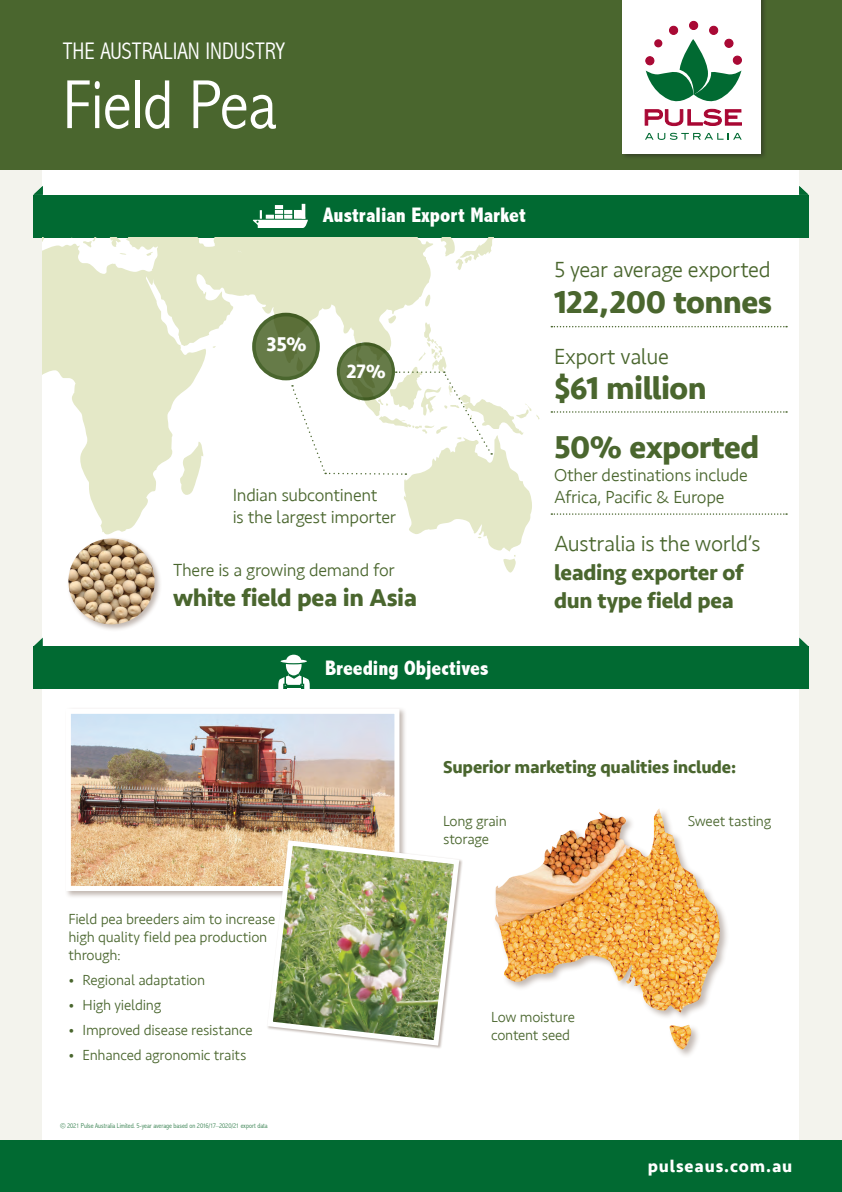
<style>
.page{position:relative;width:842px;height:1192px;background:#f3f3ed}
.page>*{position:absolute;margin:0;border:0;box-sizing:border-box;transform-origin:0 0}
.t1{font:300 condensed 70px "Abadi";color:#fff}
._2__Body_Copy{font:700 32.8px "Seravek";letter-spacing:-.015em;color:#4a662e}
._2__Body_Copy-2{font:700 32.5px "Seravek";letter-spacing:-.015em;color:#4a662e}
._2__Body_Copy-3{font:700 25px "Seravek";letter-spacing:-.015em;color:#4a662e}
.t2{font:300 condensed 24px "Abadi";color:#fff}
._2__Body_Copy-4{font:700 22.5px/28.5px "Seravek";letter-spacing:-.01em;color:#4a662e}
._2__Body_Copy-5{font:300 22.5px "Seravek";letter-spacing:-.02em;color:#4a662e}
.t3{font:800 condensed 21px "Abadi";color:#fff}
._2__Body_Copy-6{font:700 20.5px "Seravek";color:#fff}
._2__Body_Copy-7{font:700 20px "Seravek";color:#fff}
._2__Body_Copy-8{font:300 18px/21.6px "Seravek";letter-spacing:-.015em;color:#4a662e}
._2__Body_Copy-9{font:700 18px "Seravek";letter-spacing:-.01em;color:#4a662e}
.t4{font:700 17.5px "Seravek";letter-spacing:.05em;color:#fff}
._2__Body_Copy-10{font:300 15px/18px "Seravek";letter-spacing:-.015em;color:#4a662e}
.t5{font:300 condensed 7px "Abadi";letter-spacing:-.005em;color:#36804f}
.s1{font-weight:300}
</style>
<div class="page">
<div style="left:43px;top:170px;width:756px;height:971px;background:#fff"></div>
<div style="left:33px;top:646px;width:775px;height:43px;background:#016a32"></div>
<svg style="left:799px;top:638px;width:9px;height:8px"></svg>
<svg style="left:278px;top:655px;width:32px;height:34px"></svg>
<svg style="left:34px;top:638px;width:9px;height:8px"></svg>
<div style="left:0;top:0;width:842px;height:170px;background:#4a662e"></div>
<div style="left:0;top:1141px;width:842px;height:51px;background:#016a32"></div>
<div style="left:620px;top:0;width:148px;height:160px;background:#231f20;opacity:.5"></div>
<div style="left:622px;top:0;width:139px;height:154px;background:#fff"></div>
<div style="left:689px;top:21px;width:9px;height:9px;background:#a90a35;border-radius:50%"></div>
<div style="left:689px;top:21px;width:9px;height:9px;border:1px solid #a80331;border-radius:50%"></div>
<div style="left:710px;top:26px;width:8px;height:8px;background:#a90a35;border-radius:50%"></div>
<div style="left:709px;top:26px;width:9px;height:9px;border:1px solid #a80331;border-radius:50%"></div>
<div style="left:669px;top:26px;width:9px;height:8px;background:#a90a35;border-radius:50%"></div>
<div style="left:669px;top:26px;width:9px;height:9px;border:1px solid #a80331;border-radius:50%"></div>
<svg style="left:645px;top:39px;width:97px;height:87px"></svg>
<svg style="left:645px;top:133px;width:97px;height:7px"></svg>
<div style="left:33px;top:195px;width:775px;height:42px;background:#016a32"></div>
<svg style="left:799px;top:186px;width:9px;height:9px"></svg>
<svg style="left:43px;top:238px;width:497px;height:296px;fill:#e4e8c7"></svg>
<svg style="left:83px;top:240px;width:9px;height:7px"></svg>
<svg style="left:119px;top:253px;width:7px;height:2px"></svg>
<svg style="left:146px;top:252px;width:7px;height:4px"></svg>
<svg style="left:33px;top:186px;width:10px;height:9px"></svg>
<hr style="left:302px;top:204px;width:3px;height:15px;background:#fff">
<svg style="left:253px;top:205px;width:55px;height:23px"></svg>
<div style="left:64px;top:707px;width:343px;height:192px;background:#674e3f;opacity:.4"></div>
<img style="left:72px;top:715px;width:321px;height:170px">
<div style="left:66px;top:709px;width:333px;height:182px;border:5px solid #fff"></div>
<img style="left:264px;top:837px;width:198px;height:211px">
<div style="left:67px;top:537px;width:95px;height:95px;background:#674e3f;opacity:.4"></div>
<img style="left:68px;top:539px;width:87px;height:85px">
<svg style="left:254px;top:315px;width:64px;height:64px;fill:#667b48"></svg>
<div style="left:252px;top:313px;width:68px;height:67px;border:4px solid #4a662e;border-radius:50%"></div>
<svg style="left:292px;top:315px;width:247px;height:258px"></svg>
<div style="left:493px;top:807px;width:236px;height:252px;background:#674e3f;opacity:.4"></div>
<img style="left:494px;top:808px;width:226px;height:241px">
<svg style="left:551px;top:326px;width:236px;height:1px"></svg>
<svg style="left:551px;top:411px;width:236px;height:2px"></svg>
<svg style="left:551px;top:513px;width:236px;height:2px"></svg>
<h3 class="t2" style="left:63px;top:37px;width:224px">THE AUSTRALIAN INDUSTRY</h3>
<h1 class="t1" style="left:63px;top:64px;width:152px">Chickp</h1>
<h1 class="t1" style="left:63px;top:64px;width:215px">Field Pea</h1>
<h3 class="t3" style="left:323px;top:202px;width:204px">Australian Export Market</h3>
<p class="_2__Body_Copy-6" style="left:266px;top:328px;width:42px">35%</p>
<p class="_2__Body_Copy-7" style="left:346px;top:356px;width:41px">27%</p>
<p class="_2__Body_Copy-8" style="left:233px;top:485px;width:165px">Indian subcontinent<br>is the largest importer</p>
<p class="_2__Body_Copy-8" style="left:173px;top:560px;width:223px">There is a growing demand for</p>
<p class="_2__Body_Copy-3" style="left:173px;top:578px;width:246px">white field pea in Asia</p>
<h3 class="t3" style="left:325px;top:656px;width:165px">Breeding Objectives</h3>
<p class="_2__Body_Copy-5" style="left:554px;top:257px;width:218px">5 year average exported</p>
<p class="_2__Body_Copy" style="left:554px;top:276px;width:220px">122,200 tonnes</p>
<p class="_2__Body_Copy-5" style="left:554px;top:343px;width:116px">Export value</p>
<p class="_2__Body_Copy-2" style="left:554px;top:363px;width:154px">$61 million</p>
<p class="_2__Body_Copy-2" style="left:554px;top:421px;width:207px">50% exported</p>
<p class="_2__Body_Copy-8" style="left:554px;top:465px;width:195px">Other destinations include<br>Africa, Pacific &amp; Europe</p>
<p class="_2__Body_Copy-4" style="left:554px;top:529px;width:208px"><span class="s1">Australia is the world’s </span>leading exporter of dun type field pea</p>
<p class="_2__Body_Copy-9" style="left:443px;top:753px;width:295px">Superior marketing qualities include:</p>
<p class="_2__Body_Copy-10" style="left:68px;top:910px;width:208px">Field pea breeders aim to increase high quality field pea production through:</p>
<p class="_2__Body_Copy-10" style="left:68px;top:971px;width:138px">• Regional adaptation</p>
<p class="_2__Body_Copy-10" style="left:68px;top:996px;width:94px">• High yielding</p>
<p class="_2__Body_Copy-10" style="left:68px;top:1021px;width:186px">• Improved disease resistance</p>
<p class="_2__Body_Copy-10" style="left:68px;top:1046px;width:180px">• Enhanced agronomic traits</p>
<p class="t5" style="left:60px;top:1122px;width:209px">© 2021 Pulse Australia Limited. 5-year average based on 2016/17–2020/21 export data</p>
<p class="_2__Body_Copy-10" style="left:443px;top:812px;width:65px">Long grain</p>
<p class="_2__Body_Copy-10" style="left:688px;top:812px;width:85px">Sweet tasting</p>
<p class="_2__Body_Copy-10" style="left:443px;top:830px;width:47px">storage</p>
<p class="_2__Body_Copy-10" style="left:491px;top:1008px;width:85px">Low moisture content seed</p>
<p class="t4" style="left:648px;top:1152px;width:146px">pulseaus.com.au</p>
</div>
